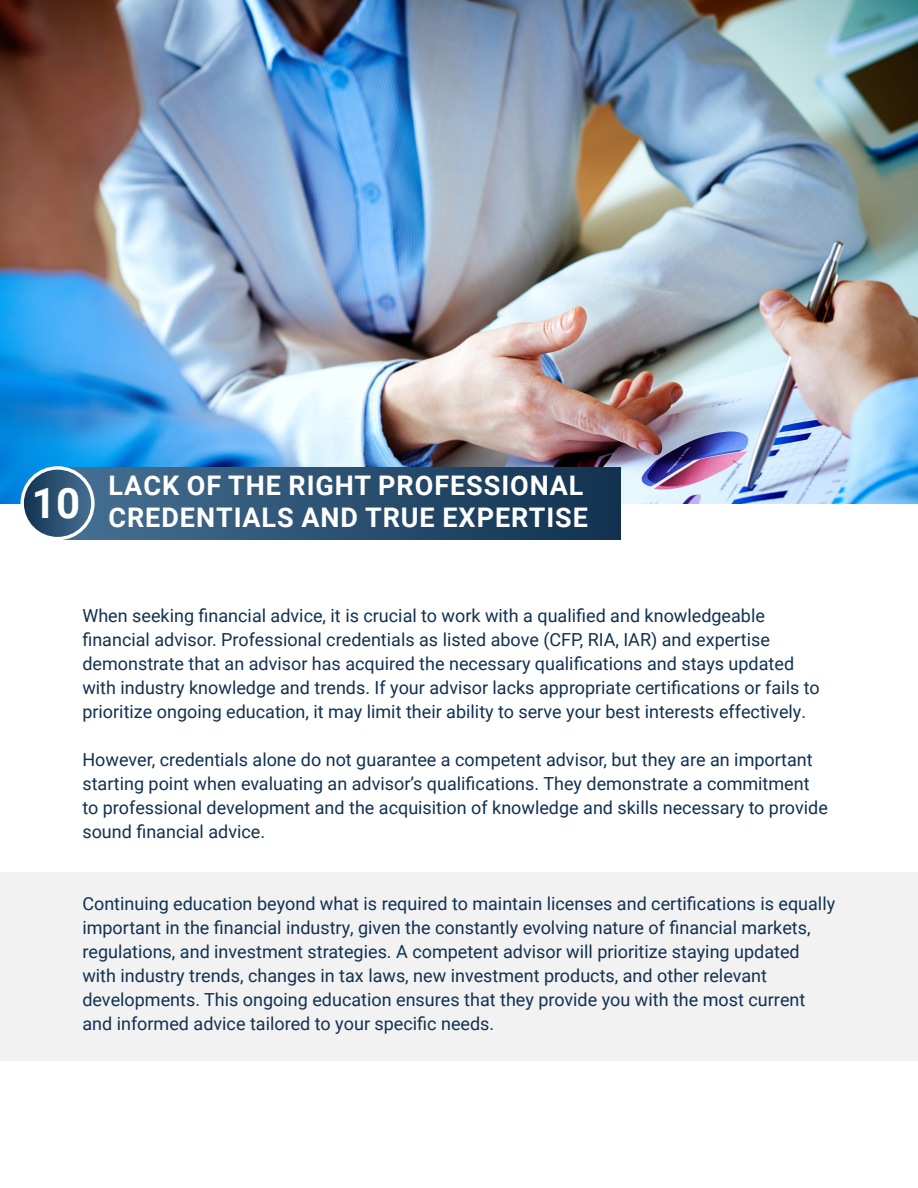
<style>
.page{position:relative;width:918px;height:1188px;background:#fff}
.page>*{position:absolute;margin:0;border:0;box-sizing:border-box;transform-origin:0 0}
.t1{font:700 42px "Roboto";color:#fff}
.t2{font:700 27px "Roboto";letter-spacing:.035em;color:#fff}
.t3{font:18px/24px "Roboto";color:#11314f}
</style>
<div class="page">
<div style="left:0;top:872px;width:918px;height:189px;background:#f2f2f3"></div>
<img style="left:0;top:0;width:918px;height:503px">
<div style="left:58px;top:467px;width:563px;height:72px;background:linear-gradient(to right,#4d7698,#0e2f4d)"></div>
<svg style="left:22px;top:468px;width:71px;height:71px"></svg>
<div style="left:21px;top:466px;width:74px;height:74px;border:3px solid #fff;border-radius:50%"></div>
<p class="t1" style="left:32px;top:473px;width:50px">10</p>
<p class="t2" style="left:108px;top:466px;width:477px">LACK OF THE RIGHT PROFESSIONAL</p>
<p class="t2" style="left:108px;top:498px;width:481px">CREDENTIALS AND TRUE EXPERTISE</p>
<p class="t3" style="left:82px;top:602px;width:739px">When seeking financial advice, it is crucial to work with a qualified and knowledgeable financial advisor. Professional credentials as listed above (CFP, RIA, IAR) and expertise demonstrate that an advisor has acquired the necessary qualifications and stays updated with industry knowledge and trends. If your advisor lacks appropriate certifications or fails to prioritize ongoing education, it may limit their ability to serve your best interests effectively.</p>
<p class="t3" style="left:82px;top:746px;width:747px">However, credentials alone do not guarantee a competent advisor, but they are an important starting point when evaluating an advisor’s qualifications. They demonstrate a commitment to professional development and the acquisition of knowledge and skills necessary to provide sound financial advice.</p>
<p class="t3" style="left:82px;top:890px;width:754px">Continuing education beyond what is required to maintain licenses and certifications is equally important in the financial industry, given the constantly evolving nature of financial markets, regulations, and investment strategies. A competent advisor will prioritize staying updated with industry trends, changes in tax laws, new investment products, and other relevant developments. This ongoing education ensures that they provide you with the most current and informed advice tailored to your specific needs.</p>
</div>
